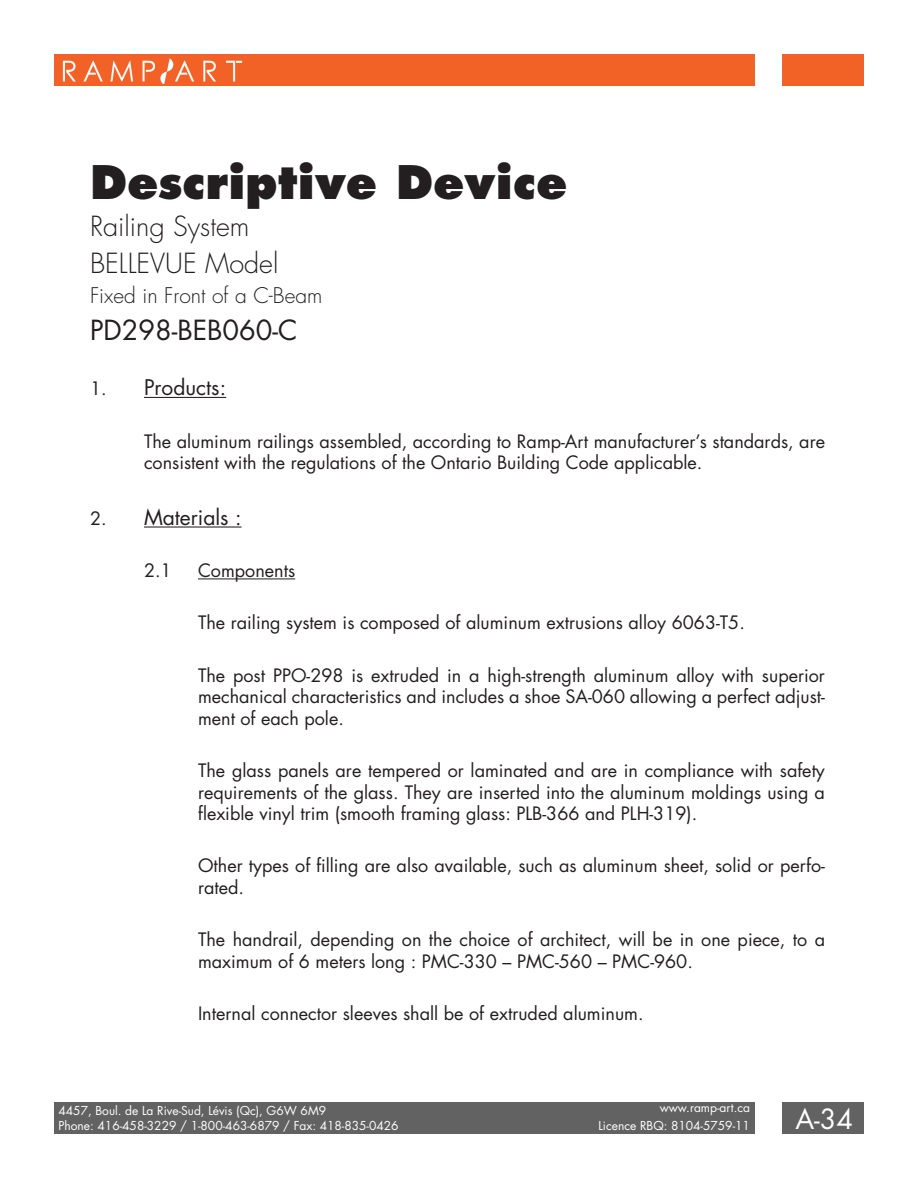
<style>
.page{position:relative;width:918px;height:1188px;background:#fff}
.page>*{position:absolute;margin:0;border:0;box-sizing:border-box;transform-origin:0 0}
.t1{font:800 45px "Futura Std";color:#231f20}
.t2{font:300 27px "Futura Std";color:#231f20}
.t3{font:27px "Futura Std";color:#231f20}
.t4{font:27px "Futura Std";color:#fff}
.t5{font:21px "Futura Std";color:#231f20}
.t6{font:300 21px "Futura Std";color:#231f20}
.t7{font:18px/21.6px "Futura Std";color:#231f20}
.t8{font:12px/15px "Futura Std";color:#fff}
.s1{font-size:18px}
</style>
<div class="page">
<div style="left:54px;top:1102px;width:701px;height:32px;background:#626262"></div>
<div style="left:782px;top:1102px;width:82px;height:32px;background:#626262"></div>
<div style="left:54px;top:54px;width:701px;height:32px;background:#f26126"></div>
<div style="left:782px;top:54px;width:82px;height:32px;background:#f26126"></div>
<hr style="left:144px;top:397px;width:82px;height:1px;background:#231f20">
<hr style="left:144px;top:526px;width:98px;height:2px;background:#231f20">
<hr style="left:198px;top:578px;width:97px;height:1px;background:#231f20">
<p class="t1" style="left:90px;top:154px;width:479px">Descriptive Device</p>
<p class="t2" style="left:90px;top:210px;width:161px">Railing System</p>
<p class="t2" style="left:90px;top:247px;width:190px">BELLEVUE Model</p>
<p class="t6" style="left:90px;top:282px;width:234px">Fixed in Front of a C-Beam</p>
<p class="t3" style="left:90px;top:312px;width:209px">PD298-BEB060-C</p>
<p class="t5" style="left:90px;top:374px;width:138px"><span class="s1">1.</span> Products:</p>
<p class="t7" style="left:144px;top:430px;width:683px">The aluminum railings assembled, according to Ramp-Art manufacturer’s standards, are consistent with the regulations of the Ontario Building Code applicable.</p>
<p class="t5" style="left:90px;top:504px;width:153px"><span class="s1">2.</span> Materials :</p>
<p class="t7" style="left:144px;top:560px;width:29px">2.1</p>
<p class="t7" style="left:198px;top:560px;width:99px">Components</p>
<p class="t7" style="left:198px;top:612px;width:548px">The railing system is composed of aluminum extrusions alloy 6063-T5.</p>
<p class="t7" style="left:198px;top:664px;width:629px;text-align:justify">The post PPO-298 is extruded in a high-strength aluminum alloy with superior mechanical characteristics and includes a shoe SA-060 allowing a perfect adjust&shy;ment of each pole.</p>
<p class="t7" style="left:198px;top:760px;width:628px;text-align:justify">The glass panels are tempered or laminated and are in compliance with safety requirements of the glass. They are inserted into the aluminum moldings using a flexible vinyl trim (smooth framing glass: PLB-366 and PLH-319).</p>
<p class="t7" style="left:198px;top:855px;width:629px">Other types of filling are also available, such as aluminum sheet, solid or perfo&shy;rated.</p>
<p class="t7" style="left:198px;top:929px;width:629px">The handrail, depending on the choice of architect, will be in one piece, to a maximum of 6 meters long : PMC-330 – PMC-560 – PMC-960.</p>
<p class="t7" style="left:198px;top:1003px;width:447px">Internal connector sleeves shall be of extruded aluminum.</p>
<p class="t8" style="left:598px;top:1099px;width:153px;line-height:18px;text-align:right">www.ramp-art.ca<br>Licence RBQ: 8104-5759-11</p>
<p class="t8" style="left:58px;top:1103px;width:342px">4457, Boul. de La Rive-Sud, Lévis (Qc), G6W 6M9<br>Phone: 416-458-3229 / 1-800-463-6879 / Fax: 418-835-0426</p>
<h2 class="t4" style="left:795px;top:1102px;width:59px">A-34</h2>
</div>
